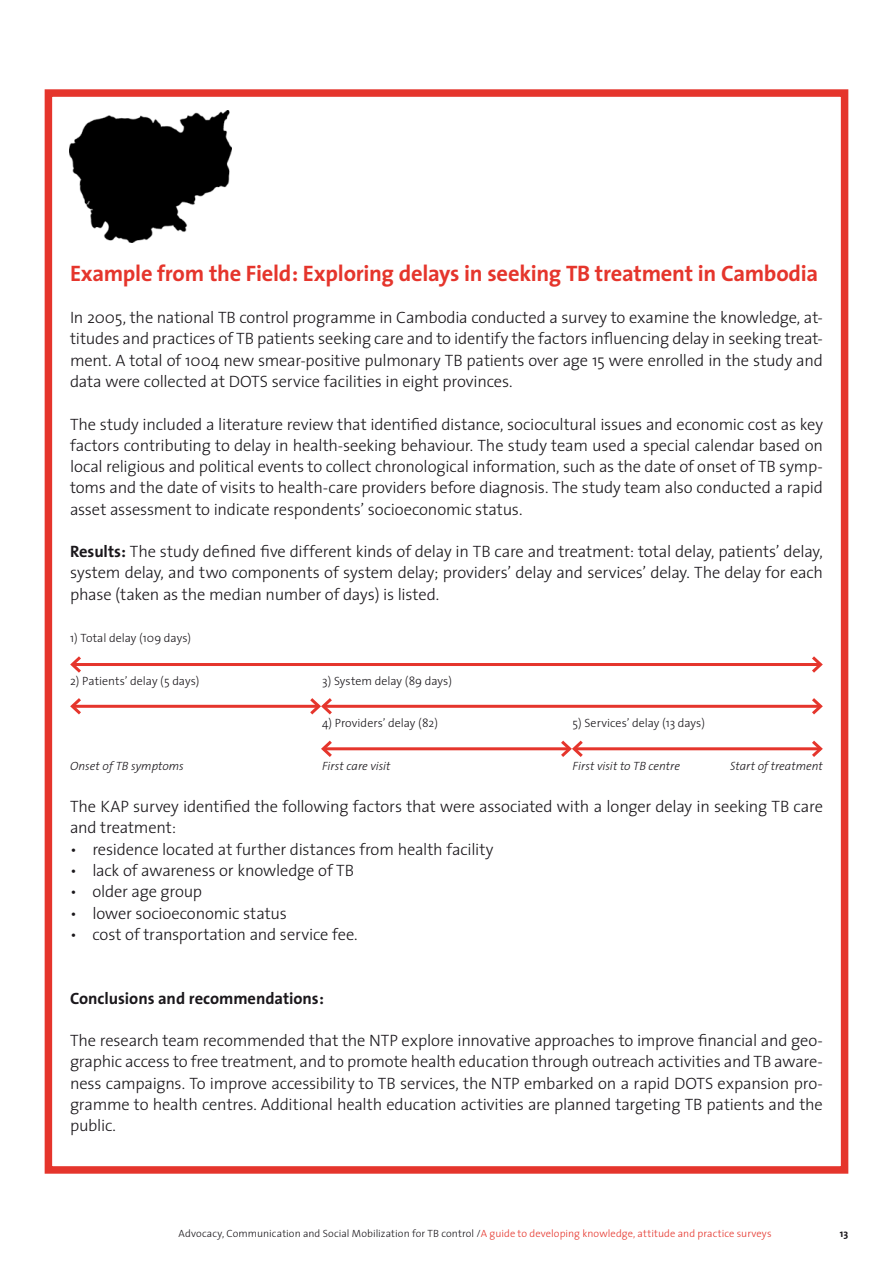
<style>
.page{position:relative;width:893px;height:1263px;background:#fff}
.page>*{position:absolute;margin:0;border:0;box-sizing:border-box;transform-origin:0 0}
.t1{font:700 22.5px "The Sans";letter-spacing:-.015em;color:#e5352c}
.t2{font:300 16.5px/21.3px "The Sans";letter-spacing:-.01em;color:#1a171b;text-align:justify}
.t3{font:700 16.5px "The Sans";letter-spacing:-.005em;color:#1a171b}
.t4{font:300 12px "The Sans";color:#1a171b}
.t5{font:italic 300 12px "The Sans";color:#1a171b}
.t6{font:300 10.5px "The Sans";letter-spacing:.01em;color:#1a171b}
.t7{font:700 10.5px "The Sans";color:#1a171b}
.s1{font-weight:700}
.s2{color:#e5352c}
</style>
<div class="page">
<img style="left:69px;top:111px;width:162px;height:131px">
<div style="left:45px;top:89px;width:803px;height:1085px;border:8px solid #e5352c"></div>
<hr style="left:72px;top:663px;width:749px;height:3px;background:#e5352c">
<svg style="left:70px;top:656px;width:11px;height:17px"></svg>
<svg style="left:812px;top:656px;width:11px;height:17px"></svg>
<hr style="left:72px;top:705px;width:247px;height:3px;background:#e5352c">
<svg style="left:70px;top:698px;width:14px;height:17px"></svg>
<hr style="left:323px;top:705px;width:498px;height:3px;background:#e5352c">
<svg style="left:307px;top:698px;width:28px;height:17px"></svg>
<svg style="left:809px;top:698px;width:14px;height:17px"></svg>
<hr style="left:323px;top:747px;width:247px;height:3px;background:#e5352c">
<svg style="left:321px;top:740px;width:14px;height:17px"></svg>
<hr style="left:574px;top:747px;width:247px;height:3px;background:#e5352c">
<svg style="left:558px;top:740px;width:28px;height:17px"></svg>
<svg style="left:809px;top:740px;width:14px;height:17px"></svg>
<h1 class="t1" style="left:70px;top:254px;width:750px">Example from the Field: Exploring delays in seeking TB treatment in Cambodia</h1>
<p class="t2" style="left:70px;top:306px;width:754px">In 2005, the national TB control programme in Cambodia conducted a survey to examine the knowledge, at&shy;titudes and practices of TB patients seeking care and to identify the factors influencing delay in seeking treat&shy;ment. A total of 1004 new smear-positive pulmonary TB patients over age 15 were enrolled in the study and data were collected at DOTS service facilities in eight provinces.</p>
<p class="t2" style="left:70px;top:413px;width:754px">The study included a literature review that identified distance, sociocultural issues and economic cost as key factors contributing to delay in health-seeking behaviour. The study team used a special calendar based on local religious and political events to collect chronological information, such as the date of onset of TB symp&shy;toms and the date of visits to health-care providers before diagnosis. The study team also conducted a rapid asset assessment to indicate respondents’ socioeconomic status.</p>
<p class="t2" style="left:70px;top:540px;width:754px"><span class="s1">Results:</span> The study defined five different kinds of delay in TB care and treatment: total delay, patients’ delay, system delay, and two components of system delay; providers’ delay and services’ delay. The delay for each phase (taken as the median number of days) is listed.</p>
<p class="t4" style="left:70px;top:628px;width:123px">1) Total delay (109 days)</p>
<p class="t4" style="left:70px;top:671px;width:131px">2) Patients’ delay (5 days)</p>
<p class="t4" style="left:322px;top:671px;width:132px">3) System delay (89 days)</p>
<p class="t4" style="left:322px;top:713px;width:118px">4) Providers’ delay (82)</p>
<p class="t4" style="left:573px;top:713px;width:134px">5) Services’ delay (13 days)</p>
<p class="t5" style="left:70px;top:756px;width:115px">Onset of TB symptoms</p>
<p class="t5" style="left:322px;top:756px;width:70px">First care visit</p>
<p class="t5" style="left:573px;top:756px;width:109px">First visit to TB centre</p>
<p class="t5" style="left:730px;top:756px;width:94px">Start of treatment</p>
<p class="t2" style="left:70px;top:795px;width:754px">The KAP survey identified the following factors that were associated with a longer delay in seeking TB care and treatment:</p>
<p class="t2" style="left:70px;top:838px;width:425px">• residence located at further distances from health facility</p>
<p class="t2" style="left:70px;top:859px;width:286px">• lack of awareness or knowledge of TB</p>
<p class="t2" style="left:70px;top:880px;width:134px">• older age group</p>
<p class="t2" style="left:70px;top:902px;width:218px">• lower socioeconomic status</p>
<p class="t2" style="left:70px;top:923px;width:289px">• cost of transportation and service fee.</p>
<p class="t3" style="left:70px;top:984px;width:255px">Conclusions and recommendations:</p>
<p class="t2" style="left:70px;top:1029px;width:754px">The research team recommended that the NTP explore innovative approaches to improve financial and geo&shy;graphic access to free treatment, and to promote health education through outreach activities and TB aware&shy;ness campaigns. To improve accessibility to TB services, the NTP embarked on a rapid DOTS expansion pro&shy;gramme to health centres. Additional health education activities are planned targeting TB patients and the public.</p>
<p class="t6" style="left:179px;top:1225px;width:594px">Advocacy, Communication and Social Mobilization for TB control /<span class="s2">A guide to developing knowledge, attitude and practice surveys</span></p>
<p class="t7" style="left:840px;top:1225px;width:10px">13</p>
</div>
